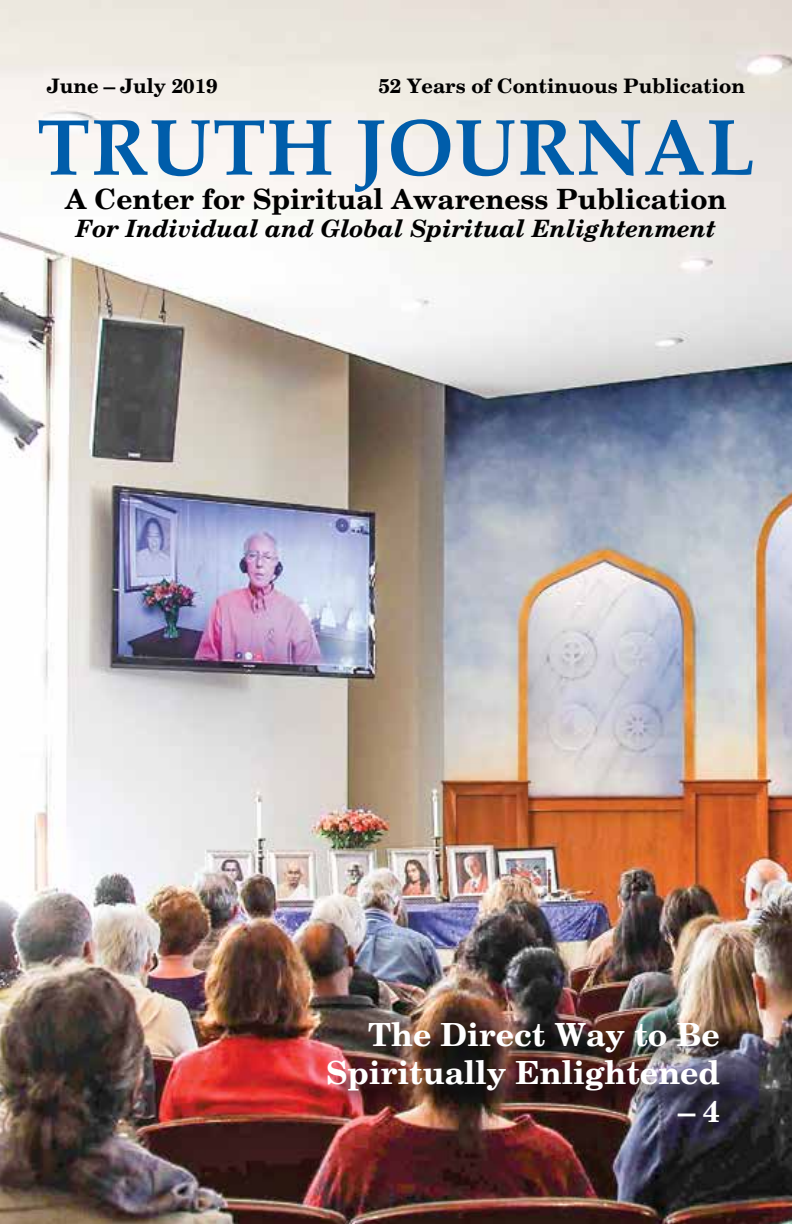
<style>
.page{position:relative;width:792px;height:1224px;background:#fff}
.page>*{position:absolute;margin:0;border:0;box-sizing:border-box;transform-origin:0 0}
.t1{font:700 80px "Palatino";letter-spacing:.01em;color:#005daa}
.t2{font:700 32px/38px "New Century Schlbk";color:#fff;text-align:right}
.t3{font:700 30px "New Century Schlbk";color:#fff}
.t4{font:700 28px "New Century Schlbk";color:#000}
.t5{font:italic 700 24px "New Century Schlbk";color:#000}
.t6{font:700 20px "New Century Schlbk";color:#000}
</style>
<div class="page">
<img style="left:0;top:0;width:792px;height:1224px">
<div style="left:331px;top:1025px;width:412px;height:122px;background:#000;opacity:.75"></div>
<p class="t6" style="left:47px;top:73px;width:172px">June – July 2019</p>
<p class="t6" style="left:378px;top:73px;width:368px">52 Years of Continuous Publication</p>
<h1 class="t1" style="left:37px;top:79px;width:720px">TRUTH JOURNAL</h1>
<p class="t4" style="left:65px;top:181px;width:663px">A Center for Spiritual Awareness Publication</p>
<p class="t5" style="left:76px;top:213px;width:642px">For Individual and Global Spiritual Enlightenment</p>
<h2 class="t2" style="left:326px;top:1015px;width:395px">The Direct Way to Be<br>Spiritually Enlightened</h2>
<p class="t3" style="left:679px;top:1092px;width:42px">– 4</p>
</div>
